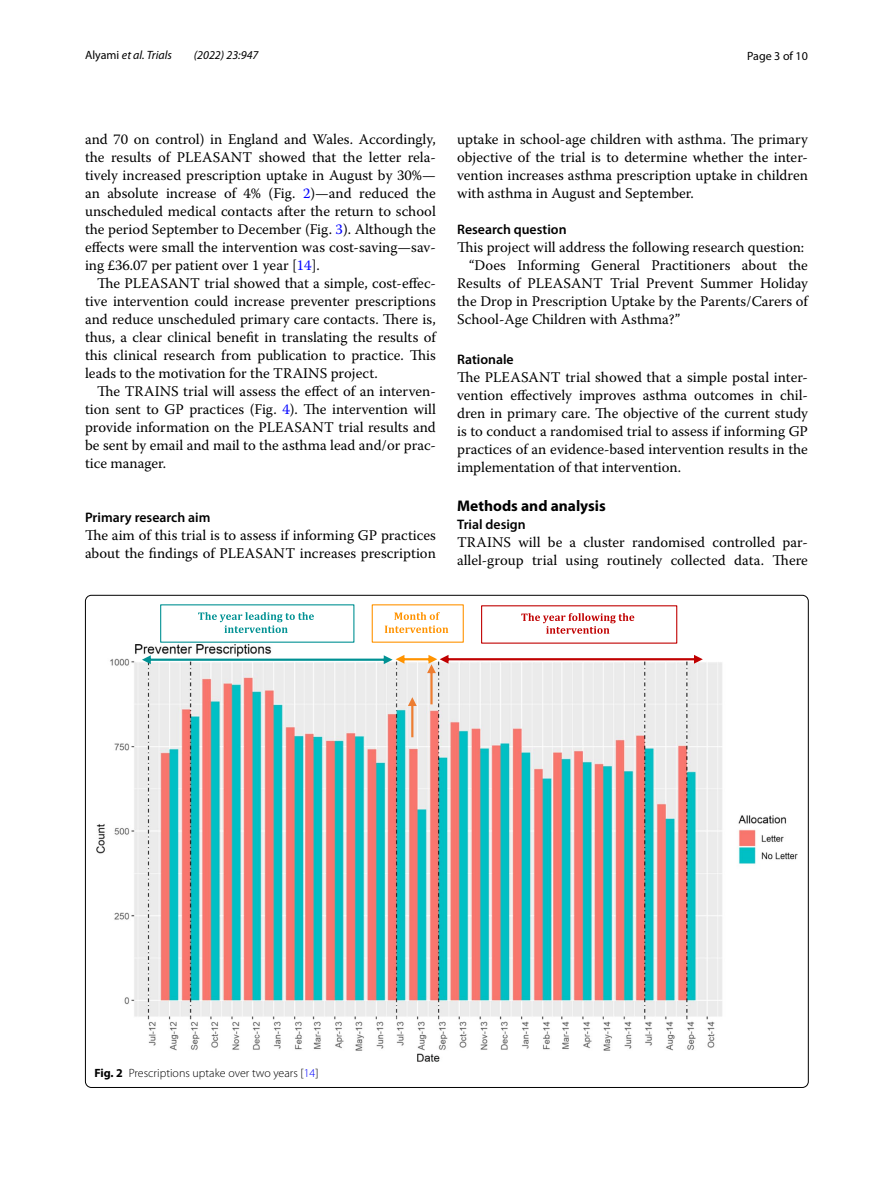
<style>
.page{position:relative;width:893px;height:1187px;background:#fff}
.page>*{position:absolute;margin:0;border:0;box-sizing:border-box;transform-origin:0 0}
.t1{font:700 15.45px "Myriad Pro";color:#000}
.t2{font:14.7px/18px "Warnock Pro";color:#000;text-align:justify}
.t3{font:600 13.8px "Myriad Pro";color:#000}
.t4{font:300 12px "Myriad Pro";color:#000}
.t5{font:italic 12px "Myriad Pro";color:#000}
.t6{font:12px "Myriad Pro";color:#000}
.s1{font-style:normal}
.s2{color:#00f}
.s3{font-weight:700}
</style>
<div class="page">
<img style="left:97px;top:645px;width:700px;height:416px">
<svg style="left:198px;top:612px;width:116px;height:21px"></svg>
<svg style="left:521px;top:613px;width:113px;height:20px"></svg>
<svg style="left:385px;top:612px;width:63px;height:21px"></svg>
<svg style="left:142px;top:654px;width:561px;height:83px"></svg>
<p class="t5" style="left:85px;top:48px;width:88px"><span class="s1">Alyami</span> et al. Trials</p>
<p class="t5" style="left:194px;top:48px;width:66px">(2022) 23:947</p>
<p class="t6" style="left:747px;top:48px;width:62px">Page 3 of 10</p>
<p class="t2" style="left:85px;top:130px;width:352px">and 70 on control) in England and Wales. Accordingly, the results of PLEASANT showed that the letter rela&shy;tively increased prescription uptake in August by 30%— an absolute increase of 4% (Fig. <span class="s2">2</span>)—and reduced the unscheduled medical contacts after the return to school the period September to December (Fig. <span class="s2">3</span>). Although the effects were small the intervention was cost-saving—sav&shy;ing £36.07 per patient over 1 year [<span class="s2">14</span>].</p>
<p class="t2" style="left:85px;top:274px;width:352px;text-indent:12px">The PLEASANT trial showed that a simple, cost-effec&shy;tive intervention could increase preventer prescriptions and reduce unscheduled primary care contacts. There is, thus, a clear clinical benefit in translating the results of this clinical research from publication to practice. This leads to the motivation for the TRAINS project.</p>
<p class="t2" style="left:85px;top:382px;width:352px;text-indent:12px">The TRAINS trial will assess the effect of an interven&shy;tion sent to GP practices (Fig. <span class="s2">4</span>). The intervention will provide information on the PLEASANT trial results and be sent by email and mail to the asthma lead and/or prac&shy;tice manager.</p>
<p class="t3" style="left:85px;top:508px;width:127px">Primary research aim</p>
<p class="t2" style="left:85px;top:526px;width:352px">The aim of this trial is to assess if informing GP practices about the findings of PLEASANT increases prescription</p>
<p class="t2" style="left:457px;top:130px;width:352px">uptake in school-age children with asthma. The primary objective of the trial is to determine whether the inter&shy;vention increases asthma prescription uptake in children with asthma in August and September.</p>
<p class="t3" style="left:457px;top:220px;width:111px">Research question</p>
<p class="t2" style="left:457px;top:238px;width:349px">This project will address the following research question:</p>
<p class="t2" style="left:469px;top:256px;width:340px">“Does Informing General Practitioners about the</p>
<p class="t2" style="left:457px;top:274px;width:352px">Results of PLEASANT Trial Prevent Summer Holiday</p>
<p class="t2" style="left:457px;top:292px;width:352px">the Drop in Prescription Uptake by the Parents/Carers of</p>
<p class="t2" style="left:457px;top:310px;width:225px">School-Age Children with Asthma?”</p>
<p class="t3" style="left:457px;top:350px;width:58px">Rationale</p>
<p class="t2" style="left:457px;top:367px;width:352px">The PLEASANT trial showed that a simple postal inter&shy;vention effectively improves asthma outcomes in chil&shy;dren in primary care. The objective of the current study is to conduct a randomised trial to assess if informing GP practices of an evidence-based intervention results in the implementation of that intervention.</p>
<p class="t1" style="left:457px;top:496px;width:150px">Methods and analysis</p>
<p class="t3" style="left:457px;top:516px;width:70px">Trial design</p>
<p class="t2" style="left:457px;top:533px;width:352px">TRAINS will be a cluster randomised controlled par&shy;allel-group trial using routinely collected data. There</p>
<p class="t4" style="left:94px;top:1066px;width:226px"><span class="s3">Fig. 2</span> Prescriptions uptake over two years [<span class="s2">14</span>]</p>
</div>
